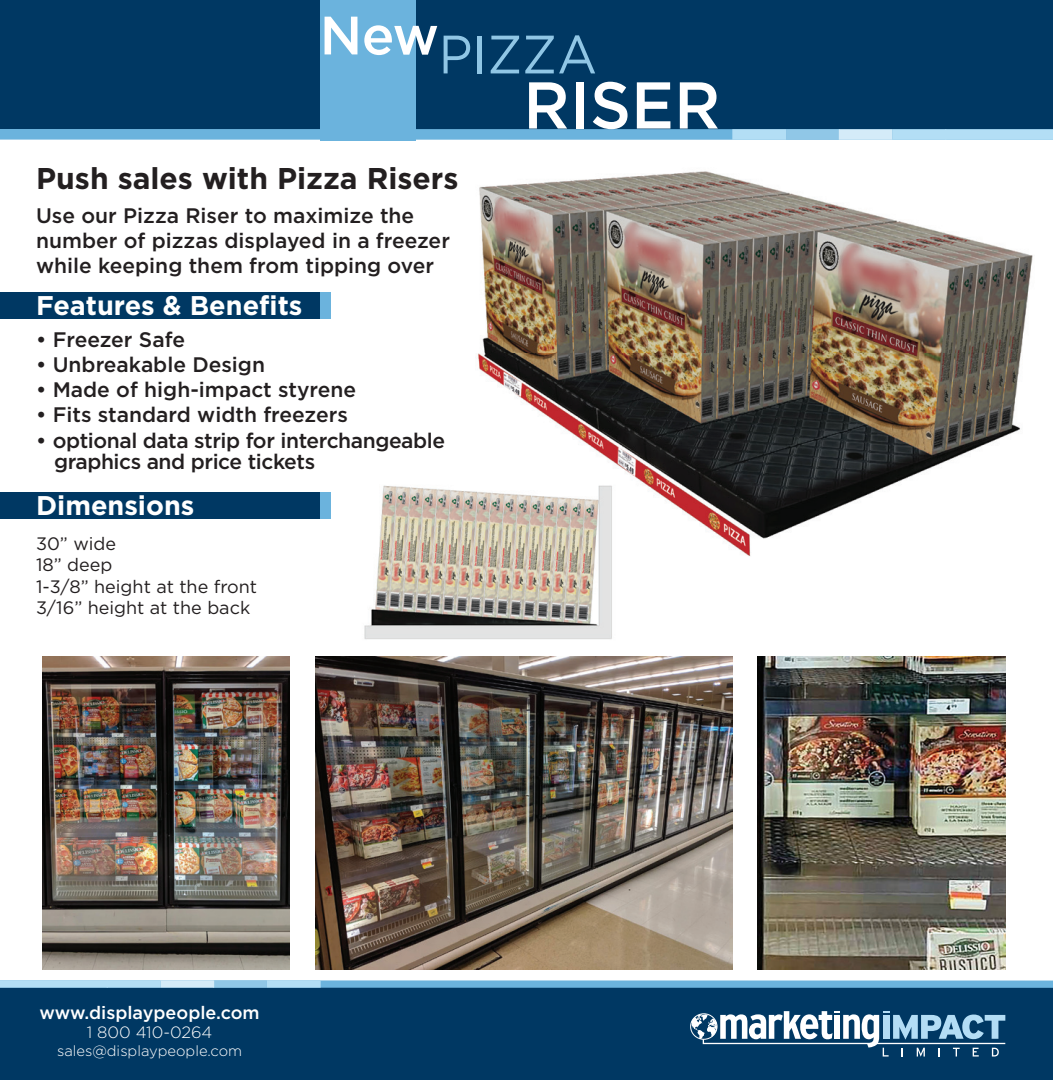
<style>
.page{position:relative;width:1053px;height:1080px;background:#fff}
.page>*{position:absolute;margin:0;border:0;box-sizing:border-box;transform-origin:0 0}
.t1{font:500 66px "Gotham";color:#fff}
.t2{font:54px "Gotham";color:#90c6e5;scale:.94 1}
.t3{font:500 54px "Gotham";color:#fff}
.t4{font:700 30px "Gotham";color:#231f20}
.t5{font:700 27px "Gotham";color:#fff}
.t6{font:500 21px/25.2px "Gotham";color:#231f20}
.t7{font:500 21px/21px "Gotham";letter-spacing:-.02em;color:#231f20}
.t8{font:18px/21.6px "Gotham";color:#231f20}
.t9{font:500 18px "Gotham";color:#fff}
.t10{font:300 16.5px "Gotham";color:#fff}
.t11{font:300 14.7px "Gotham";color:#fff}
</style>
<div class="page">
<div style="left:0;top:0;width:1053px;height:131px;background:#003863"></div>
<div style="left:0;top:129px;width:1053px;height:11px;background:#6bb3dd"></div>
<div style="left:732px;top:129px;width:54px;height:11px;background:#b3def5"></div>
<div style="left:786px;top:129px;width:54px;height:11px;background:#90c7e7"></div>
<div style="left:839px;top:129px;width:54px;height:11px;background:#d4ebf8"></div>
<div style="left:893px;top:129px;width:53px;height:11px;background:#b3def5"></div>
<div style="left:945px;top:129px;width:108px;height:11px;background:#b3def5"></div>
<div style="left:0;top:987px;width:1053px;height:93px;background:#003863"></div>
<div style="left:0;top:980px;width:1053px;height:8px;background:#6bb3dd"></div>
<div style="left:267px;top:980px;width:54px;height:8px;background:#b3def5"></div>
<div style="left:213px;top:980px;width:54px;height:8px;background:#90c7e7"></div>
<div style="left:160px;top:980px;width:54px;height:8px;background:#d4ebf8"></div>
<div style="left:107px;top:980px;width:53px;height:8px;background:#b3def5"></div>
<div style="left:0;top:980px;width:108px;height:8px;background:#b3def5"></div>
<img style="left:477px;top:171px;width:556px;height:385px">
<div style="left:320px;top:0;width:96px;height:140px;background:#6bb3dd"></div>
<div style="left:690px;top:1013px;width:27px;height:27px;border:1px solid #fff;border-radius:50%"></div>
<svg style="left:691px;top:1011px;width:314px;height:46px"></svg>
<div style="left:0;top:292px;width:323px;height:27px;background:#003863"></div>
<div style="left:0;top:492px;width:323px;height:27px;background:#003863"></div>
<div style="left:320px;top:292px;width:11px;height:27px;background:#6bb3dd"></div>
<div style="left:320px;top:492px;width:11px;height:27px;background:#6bb3dd"></div>
<img style="left:364px;top:473px;width:259px;height:167px">
<img style="left:315px;top:657px;width:417px;height:312px">
<img style="left:42px;top:657px;width:248px;height:312px">
<img style="left:758px;top:657px;width:247px;height:312px">
<h2 class="t3" style="left:320px;top:5px;width:121px">New</h2>
<h2 class="t2" style="left:439px;top:24px;width:170px">PIZZA</h2>
<h1 class="t1" style="left:523px;top:68px;width:199px">RISER</h1>
<h3 class="t4" style="left:36px;top:161px;width:424px">Push sales with Pizza Risers</h3>
<p class="t6" style="left:36px;top:202px;width:415px">Use our Pizza Riser to maximize the number of pizzas displayed in a freezer while keeping them from tipping over</p>
<p class="t5" style="left:36px;top:290px;width:268px">Features &amp; Benefits</p>
<p class="t6" style="left:36px;top:326px;width:150px">• Freezer Safe</p>
<p class="t6" style="left:36px;top:352px;width:231px">• Unbreakable Design</p>
<p class="t6" style="left:36px;top:377px;width:322px">• Made of high-impact styrene</p>
<p class="t6" style="left:36px;top:402px;width:313px">• Fits standard width freezers</p>
<p class="t7" style="left:54px;top:429px;width:393px;text-indent:-18px">• optional data strip for interchangeable graphics and price tickets</p>
<p class="t5" style="left:36px;top:490px;width:160px">Dimensions</p>
<p class="t8" style="left:36px;top:532px;width:223px">30” wide<br>18” deep<br>1-3/8” height at the front<br>3/16” height at the back</p>
<p class="t9" style="left:40px;top:1002px;width:222px">www.displaypeople.com</p>
<p class="t10" style="left:87px;top:1024px;width:127px">1 800 410-0264</p>
<p class="t11" style="left:57px;top:1043px;width:187px">sales@displaypeople.com</p>
</div>
